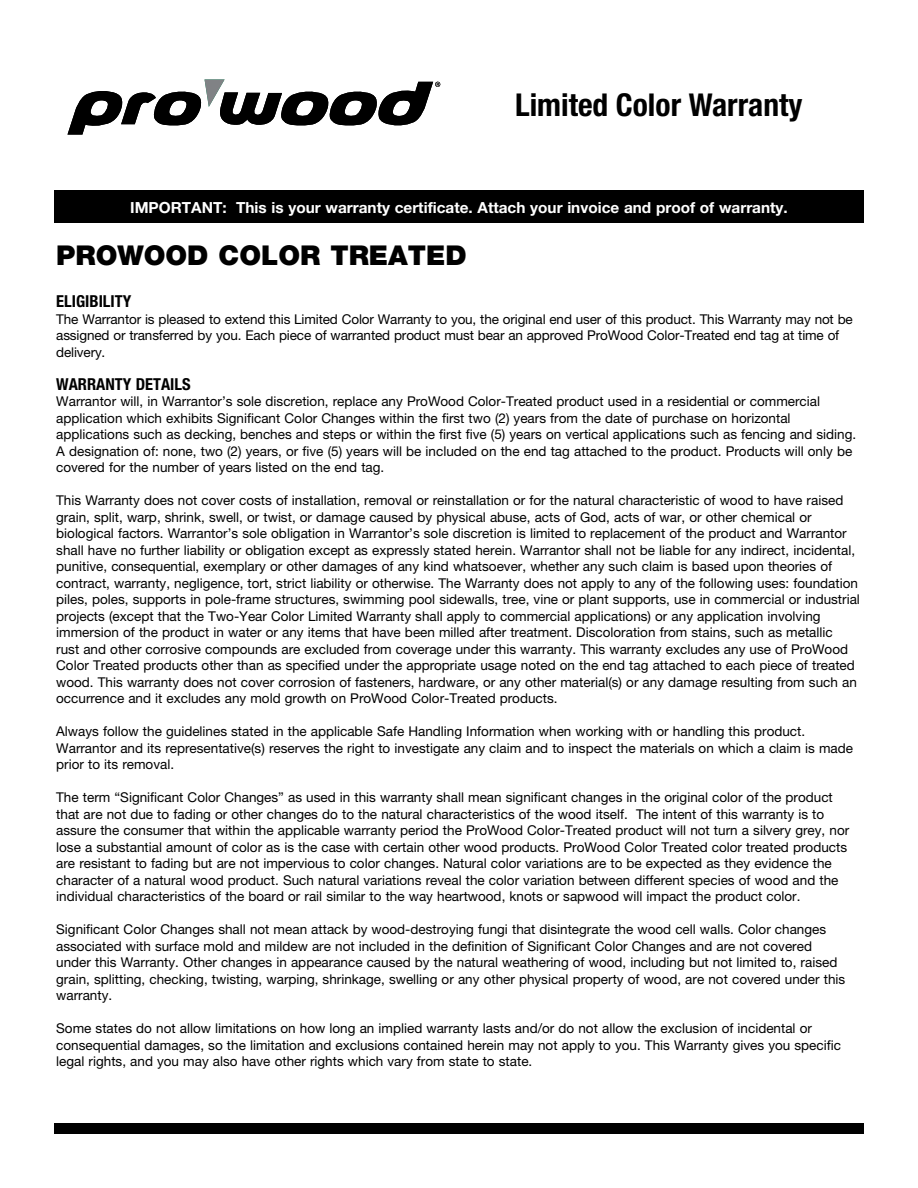
<style>
.page{position:relative;width:918px;height:1188px;background:#fff}
.page>*{position:absolute;margin:0;border:0;box-sizing:border-box;transform-origin:0 0}
.t1{font:700 condensed 31.5px "Helvetica Neue LT Std";color:#000}
.t2{font:900 27.3px "Helvetica Neue LT Std";color:#000}
.t3{font:700 condensed 16.5px "Helvetica Neue LT Std";color:#000}
.t4{font:700 15.3px "Helvetica Neue LT Std";color:#fff}
.t5{font:13.5px/16.5px "Helvetica Neue LT Std";color:#000}
</style>
<div class="page">
<svg style="left:68px;top:79px;width:372px;height:56px"></svg>
<div style="left:54px;top:191px;width:810px;height:32px;background:#000"></div>
<div style="left:54px;top:1123px;width:810px;height:11px;background:#000"></div>
<h1 class="t1" style="left:515px;top:86px;width:289px">Limited Color Warranty</h1>
<p class="t4" style="left:130px;top:198px;width:659px">IMPORTANT: This is your warranty certificate. Attach your invoice and proof of warranty.</p>
<h2 class="t2" style="left:56px;top:239px;width:412px">PROWOOD COLOR TREATED</h2>
<p class="t3" style="left:56px;top:291px;width:77px">ELIGIBILITY</p>
<p class="t5" style="left:56px;top:311px;width:798px">The Warrantor is pleased to extend this Limited Color Warranty to you, the original end user of this product. This Warranty may not be assigned or transferred by you. Each piece of warranted product must bear an approved ProWood Color-Treated end tag at time of delivery.</p>
<p class="t3" style="left:56px;top:374px;width:136px">WARRANTY DETAILS</p>
<p class="t5" style="left:56px;top:393px;width:802px">Warrantor will, in Warrantor’s sole discretion, replace any ProWood Color-Treated product used in a residential or commercial application which exhibits Significant Color Changes within the first two (2) years from the date of purchase on horizontal applications such as decking, benches and steps or within the first five (5) years on vertical applications such as fencing and siding.<br>A designation of: none, two (2) years, or five (5) years will be included on the end tag attached to the product. Products will only be covered for the number of years listed on the end tag.</p>
<p class="t5" style="left:56px;top:492px;width:805px">This Warranty does not cover costs of installation, removal or reinstallation or for the natural characteristic of wood to have raised grain, split, warp, shrink, swell, or twist, or damage caused by physical abuse, acts of God, acts of war, or other chemical or biological factors. Warrantor’s sole obligation in Warrantor’s sole discretion is limited to replacement of the product and Warrantor shall have no further liability or obligation except as expressly stated herein. Warrantor shall not be liable for any indirect, incidental, punitive, consequential, exemplary or other damages of any kind whatsoever, whether any such claim is based upon theories of contract, warranty, negligence, tort, strict liability or otherwise. The Warranty does not apply to any of the following uses: foundation piles, poles, supports in pole-frame structures, swimming pool sidewalls, tree, vine or plant supports, use in commercial or industrial projects (except that the Two-Year Color Limited Warranty shall apply to commercial applications) or any application involving immersion of the product in water or any items that have been milled after treatment. Discoloration from stains, such as metallic<br>rust and other corrosive compounds are excluded from coverage under this warranty. This warranty excludes any use of ProWood Color Treated products other than as specified under the appropriate usage noted on the end tag attached to each piece of treated wood. This warranty does not cover corrosion of fasteners, hardware, or any other material(s) or any damage resulting from such an occurrence and it excludes any mold growth on ProWood Color-Treated products.</p>
<p class="t5" style="left:56px;top:723px;width:798px">Always follow the guidelines stated in the applicable Safe Handling Information when working with or handling this product.<br>Warrantor and its representative(s) reserves the right to investigate any claim and to inspect the materials on which a claim is made prior to its removal.</p>
<p class="t5" style="left:56px;top:789px;width:795px">The term “Significant Color Changes” as used in this warranty shall mean significant changes in the original color of the product that are not due to fading or other changes do to the natural characteristics of the wood itself. The intent of this warranty is to assure the consumer that within the applicable warranty period the ProWood Color-Treated product will not turn a silvery grey, nor lose a substantial amount of color as is the case with certain other wood products. ProWood Color Treated color treated products are resistant to fading but are not impervious to color changes. Natural color variations are to be expected as they evidence the character of a natural wood product. Such natural variations reveal the color variation between different species of wood and the individual characteristics of the board or rail similar to the way heartwood, knots or sapwood will impact the product color.</p>
<p class="t5" style="left:56px;top:921px;width:791px">Significant Color Changes shall not mean attack by wood-destroying fungi that disintegrate the wood cell walls. Color changes associated with surface mold and mildew are not included in the definition of Significant Color Changes and are not covered under this Warranty. Other changes in appearance caused by the natural weathering of wood, including but not limited to, raised grain, splitting, checking, twisting, warping, shrinkage, swelling or any other physical property of wood, are not covered under this warranty.</p>
<p class="t5" style="left:56px;top:1020px;width:786px">Some states do not allow limitations on how long an implied warranty lasts and/or do not allow the exclusion of incidental or consequential damages, so the limitation and exclusions contained herein may not apply to you. This Warranty gives you specific legal rights, and you may also have other rights which vary from state to state.</p>
</div>
